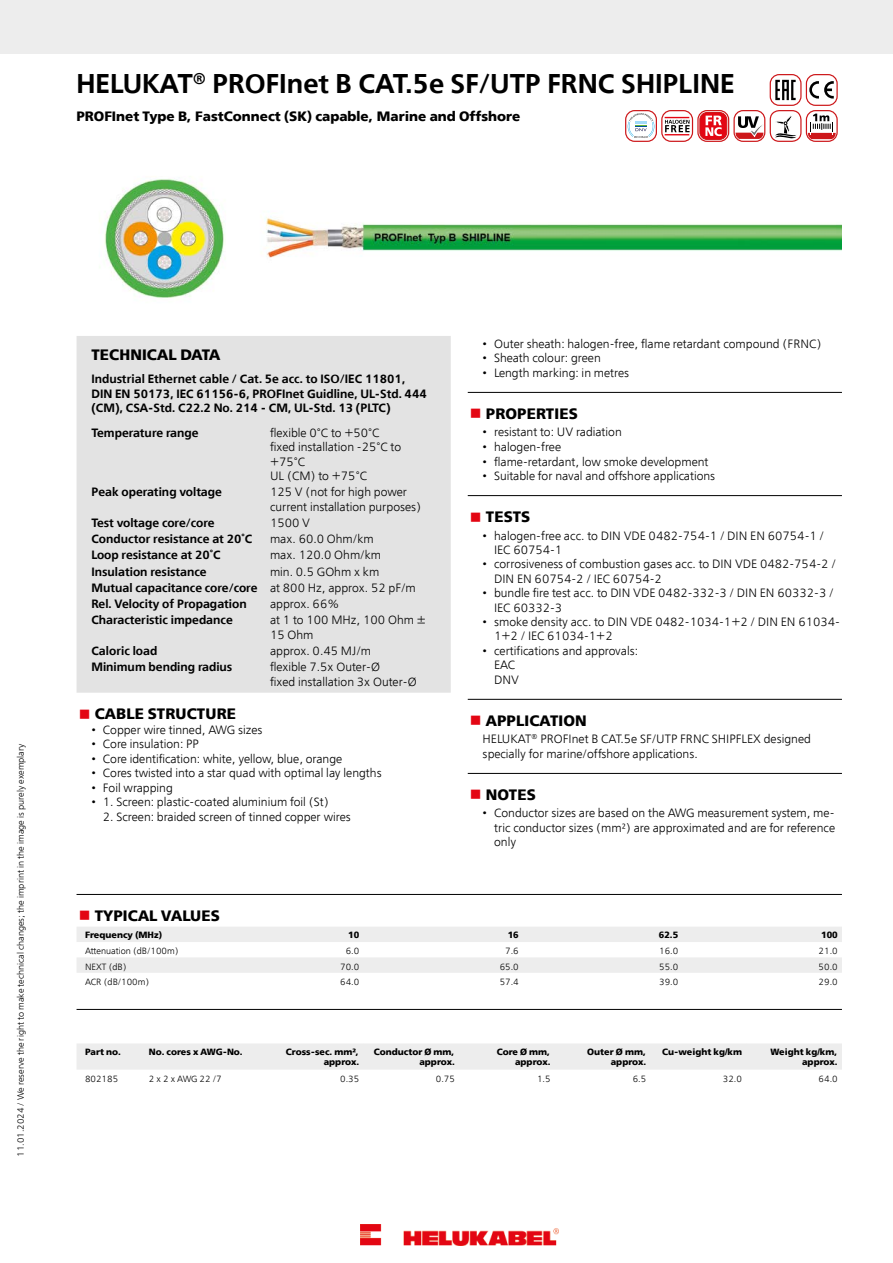
<style>
.page{position:relative;width:893px;height:1263px;background:#fff}
.page>*{position:absolute;margin:0;border:0;box-sizing:border-box;transform-origin:0 0}
.t1{font:600 27px "Free Set";color:#000}
.t2{font:700 15px "Free Set";letter-spacing:.01em;color:#000}
.t3{font:700 13.5px "Free Set";color:#000}
.t4{font:300 12px/14.4px "Free Set";color:#000}
.t5{font:600 12px/14.4px "Free Set";color:#000}
.t6{font:300 9px "Free Set";color:#000}
.t7{font:700 9px/10.8px "Free Set";color:#000;text-align:right}
.t8{font:300 9px "Free Set";letter-spacing:.235em;color:#000}
.s1{font-weight:300}
.s2{color:#e30613}
</style>
<div class="page">
<div style="left:77px;top:336px;width:374px;height:357px;background:#e3e3e3"></div>
<hr style="left:468px;top:392px;width:374px;height:1px;background:#000">
<hr style="left:468px;top:495px;width:374px;height:1px;background:#000">
<hr style="left:468px;top:699px;width:374px;height:1px;background:#000">
<hr style="left:468px;top:773px;width:374px;height:1px;background:#000">
<hr style="left:77px;top:894px;width:765px;height:1px;background:#000">
<hr style="left:77px;top:1009px;width:765px;height:1px;background:#000">
<div style="left:77px;top:1043px;width:765px;height:26px;background:#ededed"></div>
<div style="left:0;top:0;width:893px;height:53px;background:#ededed"></div>
<div style="left:770px;top:74px;width:31px;height:32px;border:1px solid #cd171a;border-radius:9px"></div>
<svg style="left:775px;top:80px;width:21px;height:20px"></svg>
<div style="left:806px;top:74px;width:32px;height:32px;border:1px solid #cd171a;border-radius:9px"></div>
<svg style="left:809px;top:81px;width:25px;height:18px"></svg>
<svg style="left:626px;top:111px;width:30px;height:30px"></svg>
<div style="left:625px;top:110px;width:32px;height:32px;border:1px solid #cd171a;border-radius:9px"></div>
<svg style="left:628px;top:113px;width:26px;height:25px"></svg>
<div style="left:661px;top:110px;width:32px;height:32px;border:1px solid #cd171a;border-radius:9px"></div>
<svg style="left:665px;top:117px;width:25px;height:18px"></svg>
<div style="left:697px;top:110px;width:32px;height:32px;border:1px solid #cd171a;border-radius:9px"></div>
<div style="left:700px;top:112px;width:27px;height:27px;background:#e30613;border-radius:7px"></div>
<div style="left:699px;top:112px;width:28px;height:28px;border:1px solid #cd171a;border-radius:7px"></div>
<svg style="left:705px;top:116px;width:17px;height:20px"></svg>
<div style="left:733px;top:110px;width:32px;height:32px;border:1px solid #cd171a;border-radius:9px"></div>
<svg style="left:735px;top:113px;width:29px;height:28px"></svg>
<div style="left:770px;top:110px;width:31px;height:32px;border:1px solid #cd171a;border-radius:9px"></div>
<svg style="left:775px;top:115px;width:21px;height:24px"></svg>
<div style="left:806px;top:110px;width:32px;height:32px;border:1px solid #cd171a;border-radius:9px"></div>
<svg style="left:808px;top:114px;width:28px;height:25px"></svg>
<img style="left:99px;top:179px;width:743px;height:119px">
<img style="left:360px;top:1225px;width:198px;height:21px">
<svg style="left:77px;top:927px;width:765px;height:46px"></svg>
<h1 class="t1" style="left:77px;top:66px;width:660px">HELUKAT<sup>®</sup> PROFInet B CAT.5e SF/UTP FRNC SHIPLINE</h1>
<p class="t3" style="left:77px;top:107px;width:445px">PROFInet Type B, FastConnect (SK) capable, Marine and Offshore</p>
<p class="t6" style="left:15px;top:1157px;width:415px;rotate:-90deg">11.01.2024 / We reserve the right to make technical changes; the imprint in the image is purely exemplary</p>
<p class="t2" style="left:91px;top:345px;width:130px">TECHNICAL DATA</p>
<p class="t5" style="left:91px;top:372px;width:337px">Industrial Ethernet cable / Cat. 5e acc. to ISO/IEC 11801,<br>DIN EN 50173, IEC 61156-6, PROFInet Guidline, UL-Std. 444 (CM), CSA-Std. C22.2 No. 214 - CM, UL-Std. 13 (PLTC)</p>
<p class="t5" style="left:91px;top:425px;width:109px">Temperature range</p>
<p class="t4" style="left:270px;top:425px;width:133px">flexible 0°C to +50°C fixed installation -25°C to +75°C<br>UL (CM) to +75°C</p>
<p class="t5" style="left:91px;top:485px;width:132px">Peak operating voltage</p>
<p class="t4" style="left:270px;top:485px;width:153px">125 V (not for high power current installation purposes)</p>
<p class="t5" style="left:91px;top:515px;width:125px">Test voltage core/core</p>
<p class="t4" style="left:270px;top:515px;width:42px">1500 V</p>
<p class="t5" style="left:91px;top:531px;width:163px">Conductor resistance at 20°C</p>
<p class="t4" style="left:270px;top:532px;width:105px">max. 60.0 Ohm/km</p>
<p class="t5" style="left:91px;top:548px;width:131px">Loop resistance at 20°C</p>
<p class="t4" style="left:270px;top:548px;width:113px">max. 120.0 Ohm/km</p>
<p class="t5" style="left:91px;top:564px;width:117px">Insulation resistance</p>
<p class="t5" style="left:91px;top:563px;width:326px;line-height:16.2px;text-indent:179px"><span class="s1">min. 0.5 GOhm x km<br></span>Mutual capacitance core/core <span class="s1">at 800 Hz, approx. 52 pF/m<br></span>Rel. Velocity of Propagation</p>
<p class="t4" style="left:270px;top:597px;width:71px">approx. 66%</p>
<p class="t5" style="left:91px;top:613px;width:143px">Characteristic impedance</p>
<p class="t4" style="left:270px;top:613px;width:157px">at 1 to 100 MHz, 100 Ohm ±<br>15 Ohm</p>
<p class="t5" style="left:91px;top:643px;width:67px">Caloric load</p>
<p class="t4" style="left:270px;top:643px;width:103px">approx. 0.45 MJ/m</p>
<p class="t5" style="left:91px;top:660px;width:142px">Minimum bending radius</p>
<p class="t4" style="left:270px;top:660px;width:148px">flexible 7.5x Outer-Ø<br>fixed installation 3x Outer-Ø</p>
<p class="t2" style="left:79px;top:704px;width:159px"><span class="s2">■</span> CABLE STRUCTURE</p>
<p class="t4" style="left:91px;top:722px;width:173px">• Copper wire tinned, AWG sizes</p>
<p class="t4" style="left:91px;top:737px;width:109px">• Core insulation: PP</p>
<p class="t4" style="left:91px;top:751px;width:252px">• Core identification: white, yellow, blue, orange</p>
<p class="t4" style="left:91px;top:766px;width:292px">• Cores twisted into a star quad with optimal lay lengths</p>
<p class="t4" style="left:91px;top:780px;width:83px">• Foil wrapping</p>
<p class="t4" style="left:91px;top:795px;width:239px">• 1. Screen: plastic-coated aluminium foil (St)</p>
<p class="t4" style="left:103px;top:809px;width:249px">2. Screen: braided screen of tinned copper wires</p>
<p class="t4" style="left:483px;top:336px;width:340px">• Outer sheath: halogen-free, flame retardant compound (FRNC)</p>
<p class="t4" style="left:483px;top:351px;width:120px">• Sheath colour: green</p>
<p class="t4" style="left:483px;top:365px;width:148px">• Length marking: in metres</p>
<p class="t2" style="left:470px;top:404px;width:109px"><span class="s2">■</span> PROPERTIES</p>
<p class="t4" style="left:483px;top:425px;width:141px">• resistant to: UV radiation</p>
<p class="t4" style="left:483px;top:439px;width:80px">• halogen-free</p>
<p class="t4" style="left:483px;top:454px;width:227px">• flame-retardant, low smoke development</p>
<p class="t4" style="left:483px;top:468px;width:234px">• Suitable for naval and offshore applications</p>
<p class="t2" style="left:470px;top:507px;width:62px"><span class="s2">■</span> TESTS</p>
<p class="t4" style="left:494px;top:528px;width:331px;text-indent:-11px">• halogen-free acc. to DIN VDE 0482-754-1 / DIN EN 60754-1 /<br>IEC 60754-1</p>
<p class="t4" style="left:494px;top:557px;width:343px;text-indent:-11px">• corrosiveness of combustion gases acc. to DIN VDE 0482-754-2 /<br>DIN EN 60754-2 / IEC 60754-2</p>
<p class="t4" style="left:494px;top:586px;width:341px;text-indent:-11px">• bundle fire test acc. to DIN VDE 0482-332-3 / DIN EN 60332-3 /<br>IEC 60332-3</p>
<p class="t4" style="left:494px;top:614px;width:347px;text-indent:-11px">• smoke density acc. to DIN VDE 0482-1034-1+2 / DIN EN 61034-<br>1+2 / IEC 61034-1+2</p>
<p class="t4" style="left:494px;top:643px;width:145px;text-indent:-11px">• certifications and approvals:<br>EAC<br>DNV</p>
<p class="t2" style="left:470px;top:710px;width:118px"><span class="s2">■</span> APPLICATION</p>
<p class="t4" style="left:483px;top:732px;width:330px">HELUKAT<sup>®</sup> PROFInet B CAT.5e SF/UTP FRNC SHIPFLEX designed specially for marine/offshore applications.</p>
<p class="t2" style="left:470px;top:785px;width:67px"><span class="s2">■</span> NOTES</p>
<p class="t4" style="left:494px;top:806px;width:342px;text-align:justify;text-indent:-11px">• Conductor sizes are based on the AWG measurement system, me&shy;tric conductor sizes (mm²) are approximated and are for reference only</p>
<p class="t2" style="left:79px;top:906px;width:143px"><span class="s2">■</span> TYPICAL VALUES</p>
<p class="t7" style="left:85px;top:929px;width:79px">Frequency (MHz)</p>
<p class="t7" style="left:348px;top:929px;width:13px">10</p>
<p class="t7" style="left:508px;top:929px;width:13px">16</p>
<p class="t7" style="left:659px;top:929px;width:21px">62.5</p>
<p class="t7" style="left:821px;top:929px;width:18px">100</p>
<p class="t6" style="left:85px;top:945px;width:95px">Attenuation (dB/100m)</p>
<p class="t6" style="left:346px;top:945px;width:15px">6.0</p>
<p class="t6" style="left:505px;top:945px;width:15px">7.6</p>
<p class="t6" style="left:659px;top:945px;width:21px">16.0</p>
<p class="t6" style="left:819px;top:945px;width:21px">21.0</p>
<p class="t6" style="left:85px;top:961px;width:43px">NEXT (dB)</p>
<p class="t6" style="left:340px;top:961px;width:21px">70.0</p>
<p class="t6" style="left:500px;top:961px;width:21px">65.0</p>
<p class="t6" style="left:659px;top:961px;width:21px">55.0</p>
<p class="t6" style="left:819px;top:961px;width:21px">50.0</p>
<p class="t6" style="left:85px;top:976px;width:66px">ACR (dB/100m)</p>
<p class="t6" style="left:340px;top:976px;width:21px">64.0</p>
<p class="t6" style="left:500px;top:976px;width:21px">57.4</p>
<p class="t6" style="left:659px;top:976px;width:21px">39.0</p>
<p class="t6" style="left:819px;top:976px;width:21px">29.0</p>
<p class="t7" style="left:85px;top:1046px;width:37px">Part no.</p>
<p class="t7" style="left:149px;top:1046px;width:95px">No. cores x AWG-No.</p>
<p class="t7" style="left:286px;top:1046px;width:75px">Cross-sec. mm², approx.</p>
<p class="t7" style="left:374px;top:1046px;width:83px">Conductor Ø mm, approx.</p>
<p class="t7" style="left:497px;top:1046px;width:55px">Core Ø mm, approx.</p>
<p class="t7" style="left:587px;top:1046px;width:61px">Outer Ø mm, approx.</p>
<p class="t7" style="left:662px;top:1046px;width:81px">Cu-weight kg/km</p>
<p class="t7" style="left:770px;top:1046px;width:69px">Weight kg/km, approx.</p>
<p class="t6" style="left:85px;top:1073px;width:35px">802185</p>
<p class="t8" style="left:149px;top:1073px;width:74px">2x2xAWG22/7</p>
<p class="t6" style="left:340px;top:1073px;width:21px">0.35</p>
<p class="t6" style="left:436px;top:1073px;width:21px">0.75</p>
<p class="t6" style="left:537px;top:1073px;width:15px">1.5</p>
<p class="t6" style="left:633px;top:1073px;width:15px">6.5</p>
<p class="t6" style="left:723px;top:1073px;width:21px">32.0</p>
<p class="t6" style="left:819px;top:1073px;width:21px">64.0</p>
</div>
